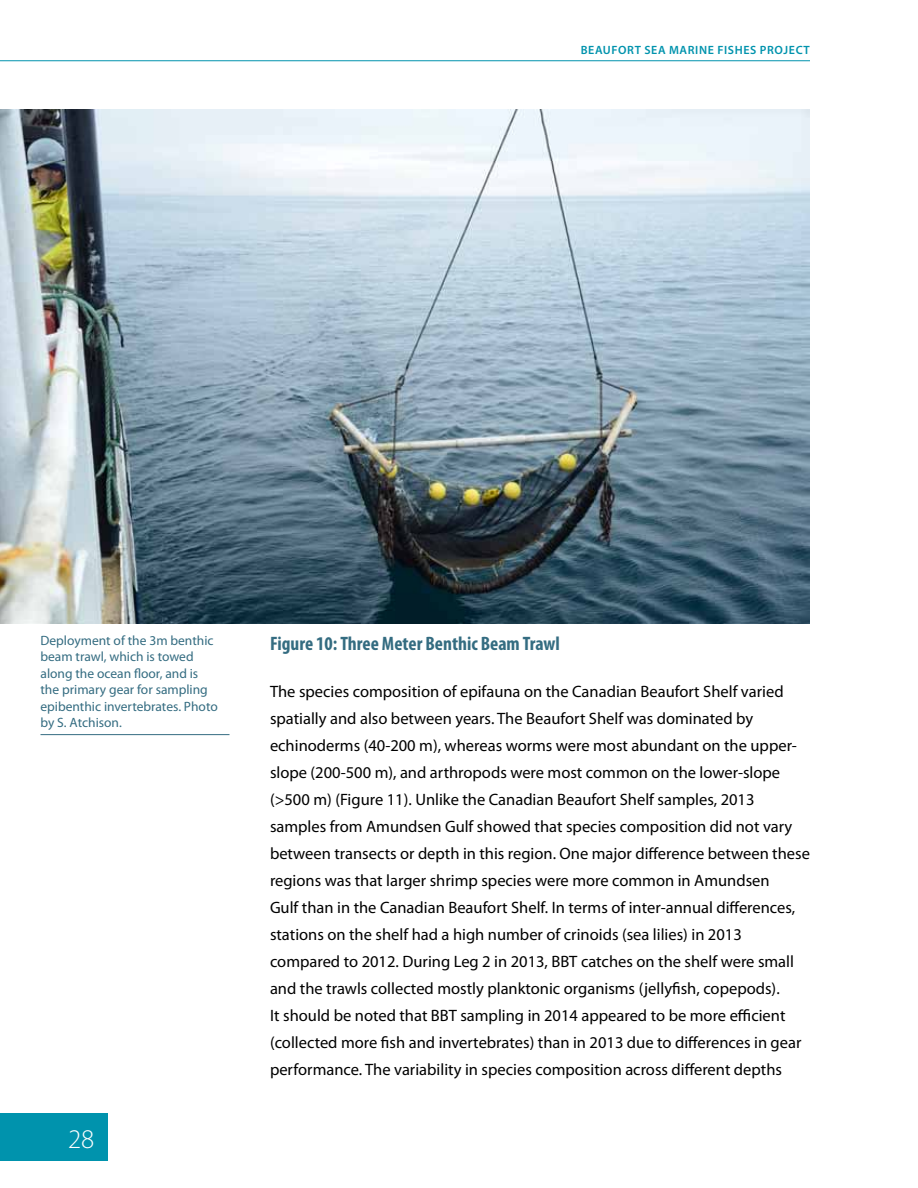
<style>
.page{position:relative;width:918px;height:1188px;background:#fff}
.page>*{position:absolute;margin:0;border:0;box-sizing:border-box;transform-origin:0 0}
.t1{font:300 27px "Myriad Pro";color:#fff}
.t2{font:700 condensed 19.5px "Myriad Pro";color:#346c81}
.t3{font:16.5px/27px "Myriad Pro";color:#000}
.t4{font:13.5px/16.5px "Myriad Pro";color:#346c81}
.t5{font:600 12px "Myriad Pro";letter-spacing:.05em;color:#0093ad}
</style>
<div class="page">
<div style="left:0;top:1114px;width:108px;height:47px;background:#0093ad"></div>
<hr style="left:0;top:60px;width:810px;height:1px;background:#0093ad">
<img style="left:0;top:109px;width:810px;height:515px">
<hr style="left:40px;top:734px;width:190px;height:1px;background:#346c81">
<p class="t5" style="left:581px;top:42px;width:231px">BEAUFORT SEA MARINE FISHES PROJECT</p>
<p class="t4" style="left:40px;top:632px;width:179px">Deployment of the 3m benthic beam trawl, which is towed along the ocean floor, and is the primary gear for sampling epibenthic invertebrates. Photo by S. Atchison.</p>
<h1 class="t1" style="left:68px;top:1124px;width:28px">28</h1>
<p class="t2" style="left:270px;top:631px;width:291px">Figure 10:Three Meter Benthic BeamTrawl</p>
<p class="t3" style="left:270px;top:678px;width:541px">The species composition of epifauna on the Canadian Beaufort Shelf varied spatially and also between years. The Beaufort Shelf was dominated by echinoderms (40-200 m), whereas worms were most abundant on the upper&shy;slope (200-500 m), and arthropods were most common on the lower-slope (&gt;500 m) (Figure 11). Unlike the Canadian Beaufort Shelf samples, 2013 samples from Amundsen Gulf showed that species composition did not vary between transects or depth in this region. One major difference between these regions was that larger shrimp species were more common in Amundsen<br>Gulf than in the Canadian Beaufort Shelf. In terms of inter-annual differences, stations on the shelf had a high number of crinoids (sea lilies) in 2013 compared to 2012. During Leg 2 in 2013, BBT catches on the shelf were small and the trawls collected mostly planktonic organisms (jellyfish, copepods).<br>It should be noted that BBT sampling in 2014 appeared to be more efficient (collected more fish and invertebrates) than in 2013 due to differences in gear performance. The variability in species composition across different depths</p>
</div>
